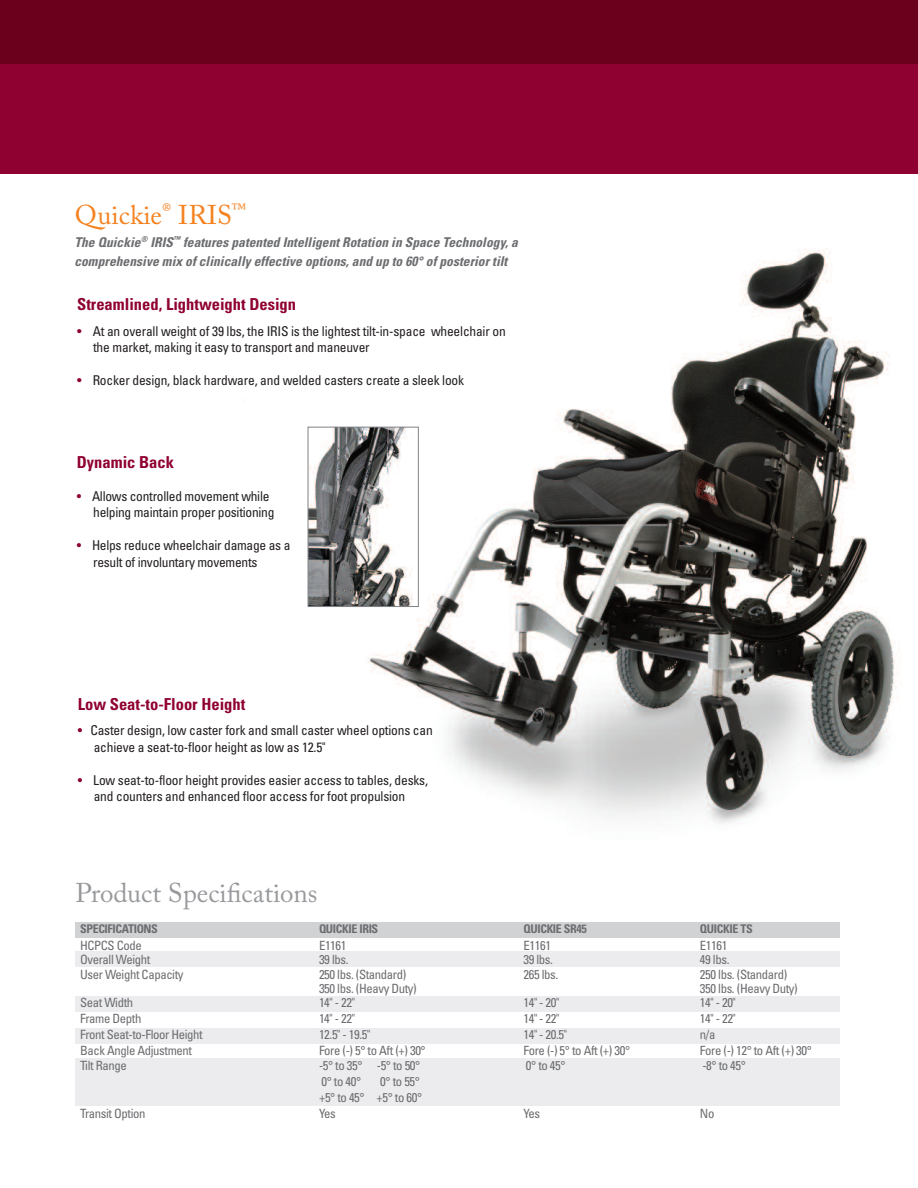
<style>
.page{position:relative;width:918px;height:1188px;background:#fff}
.page>*{position:absolute;margin:0;border:0;box-sizing:border-box;transform-origin:0 0}
.t1{font:27px "Adobe Caslon Pro";color:#97999c}
.t2{font:27px "Adobe Caslon Pro";color:#f58220}
.t3{font:700 condensed 16.5px "Univers";color:#8f0130}
.t4{font:condensed 13.5px/16.5px "Univers";letter-spacing:-.015em;color:#231f20}
.t5{font:italic 700 condensed 13.5px/19.5px "Univers";letter-spacing:.005em;color:#6c6d70}
.t6{font:condensed 12.75px/15.8px "Univers";letter-spacing:-.03em;color:#6c6d70;text-align:right}
.t7{font:700 condensed 12px "Univers";letter-spacing:-.03em;color:#6c6d70}
.s1{color:#8f0130}
</style>
<div class="page">
<img style="left:244px;top:248px;width:655px;height:576px">
<div style="left:0;top:0;width:918px;height:174px;background:#6b001c"></div>
<div style="left:0;top:65px;width:918px;height:109px;background:#8f0130"></div>
<img style="left:310px;top:429px;width:107px;height:176px">
<div style="left:308px;top:427px;width:111px;height:180px;border:1px solid #808285"></div>
<div style="left:75px;top:922px;width:765px;height:15px;background:#d1d2d4"></div>
<div style="left:75px;top:952px;width:765px;height:15px;background:#ececee"></div>
<div style="left:75px;top:996px;width:765px;height:15px;background:#ececee"></div>
<div style="left:75px;top:1028px;width:765px;height:15px;background:#ececee"></div>
<div style="left:75px;top:1058px;width:765px;height:47px;background:#ececee"></div>
<h1 class="t2" style="left:75px;top:205px;width:173px">Quickie<sup>®</sup> IRIS<sup>™</sup></h1>
<p class="t5" style="left:74px;top:233px;width:445px">The Quickie<sup>®</sup> IRIS<sup>™</sup> features patented Intelligent Rotation in Space Technology, a comprehensive mix of clinically effective options, and up to 60° of posterior tilt</p>
<p class="t3" style="left:77px;top:298px;width:220px">Streamlined, Lightweight Design</p>
<p class="t4" style="left:93px;top:324px;width:414px;text-indent:-16px"><span class="s1">•</span> At an overall weight of 39 lbs, the IRIS is the lightest tilt-in-space wheelchair on the market, making it easy to transport and maneuver</p>
<p class="t4" style="left:77px;top:373px;width:388px"><span class="s1">•</span> Rocker design, black hardware, and welded casters create a sleek look</p>
<p class="t3" style="left:77px;top:456px;width:99px">Dynamic Back</p>
<p class="t4" style="left:93px;top:489px;width:183px;text-indent:-16px"><span class="s1">•</span> Allows controlled movement while helping maintain proper positioning</p>
<p class="t4" style="left:93px;top:539px;width:199px;text-indent:-16px"><span class="s1">•</span> Helps reduce wheelchair damage as a result of involuntary movements</p>
<p class="t3" style="left:78px;top:698px;width:169px">Low Seat-to-Floor Height</p>
<p class="t4" style="left:94px;top:723px;width:341px;text-indent:-16px"><span class="s1">•</span> Caster design, low caster fork and small caster wheel options can achieve a seat-to-floor height as low as 12.5"</p>
<p class="t4" style="left:78px;top:773px;width:352px;text-align:center"><span class="s1">•</span> Low seat-to-floor height provides easier access to tables, desks, and counters and enhanced floor access for foot propulsion</p>
<h1 class="t1" style="left:75px;top:883px;width:244px">Product Specifications</h1>
<p class="t7" style="left:80px;top:924px;width:79px">SPECIFICATIONS</p>
<p class="t7" style="left:319px;top:924px;width:61px">QUICKIE IRIS</p>
<p class="t7" style="left:524px;top:924px;width:65px">QUICKIE SR45</p>
<p class="t7" style="left:700px;top:924px;width:54px">QUICKIE TS</p>
<p class="t6" style="left:80px;top:939px;width:63px">HCPCS Code</p>
<p class="t6" style="left:319px;top:939px;width:29px">E1161</p>
<p class="t6" style="left:524px;top:939px;width:29px">E1161</p>
<p class="t6" style="left:700px;top:939px;width:29px">E1161</p>
<p class="t6" style="left:80px;top:952px;width:72px">Overall Weight</p>
<p class="t6" style="left:319px;top:952px;width:31px">39 lbs.</p>
<p class="t6" style="left:524px;top:952px;width:31px">39 lbs.</p>
<p class="t6" style="left:700px;top:952px;width:31px">49 lbs.</p>
<p class="t6" style="left:80px;top:968px;width:105px">User Weight Capacity</p>
<p class="t6" style="left:319px;top:968px;width:89px">250 lbs. (Standard)</p>
<p class="t6" style="left:524px;top:968px;width:36px">265 lbs.</p>
<p class="t6" style="left:700px;top:968px;width:89px">250 lbs. (Standard)</p>
<p class="t6" style="left:319px;top:982px;width:99px">350 lbs. (Heavy Duty)</p>
<p class="t6" style="left:700px;top:982px;width:99px">350 lbs. (Heavy Duty)</p>
<p class="t6" style="left:80px;top:996px;width:55px">Seat Width</p>
<p class="t6" style="left:319px;top:996px;width:37px">14" - 22"</p>
<p class="t6" style="left:524px;top:996px;width:37px">14" - 20"</p>
<p class="t6" style="left:700px;top:996px;width:37px">14" - 20"</p>
<p class="t6" style="left:80px;top:1012px;width:63px">Frame Depth</p>
<p class="t6" style="left:319px;top:1012px;width:37px">14" - 22"</p>
<p class="t6" style="left:524px;top:1012px;width:37px">14" - 22"</p>
<p class="t6" style="left:700px;top:1012px;width:37px">14" - 22"</p>
<p class="t6" style="left:80px;top:1027px;width:124px">Front Seat-to-Floor Height</p>
<p class="t6" style="left:319px;top:1027px;width:53px">12.5" - 19.5"</p>
<p class="t6" style="left:524px;top:1027px;width:45px">14" - 20.5"</p>
<p class="t6" style="left:700px;top:1027px;width:17px">n/a</p>
<p class="t6" style="left:80px;top:1043px;width:113px">Back Angle Adjustment</p>
<p class="t6" style="left:319px;top:1043px;width:108px">Fore (-) 5° to Aft (+) 30°</p>
<p class="t6" style="left:523px;top:1043px;width:108px">Fore (-) 5° to Aft (+) 30°</p>
<p class="t6" style="left:700px;top:1043px;width:113px">Fore (-) 12° to Aft (+) 30°</p>
<p class="t6" style="left:80px;top:1059px;width:48px">Tilt Range</p>
<p class="t6" style="left:319px;top:1059px;width:103px">-5° to 35° -5° to 50°</p>
<p class="t6" style="left:526px;top:1059px;width:41px">0° to 45°</p>
<p class="t6" style="left:702px;top:1059px;width:45px">-8° to 45°</p>
<p class="t6" style="left:321px;top:1075px;width:41px">0° to 40°</p>
<p class="t6" style="left:319px;top:1075px;width:105px">0° to 55°<br>+5° to 45° +5° to 60°</p>
<p class="t6" style="left:80px;top:1106px;width:67px">Transit Option</p>
<p class="t6" style="left:319px;top:1106px;width:18px">Yes</p>
<p class="t6" style="left:523px;top:1106px;width:18px">Yes</p>
<p class="t6" style="left:700px;top:1106px;width:16px">No</p>
</div>
